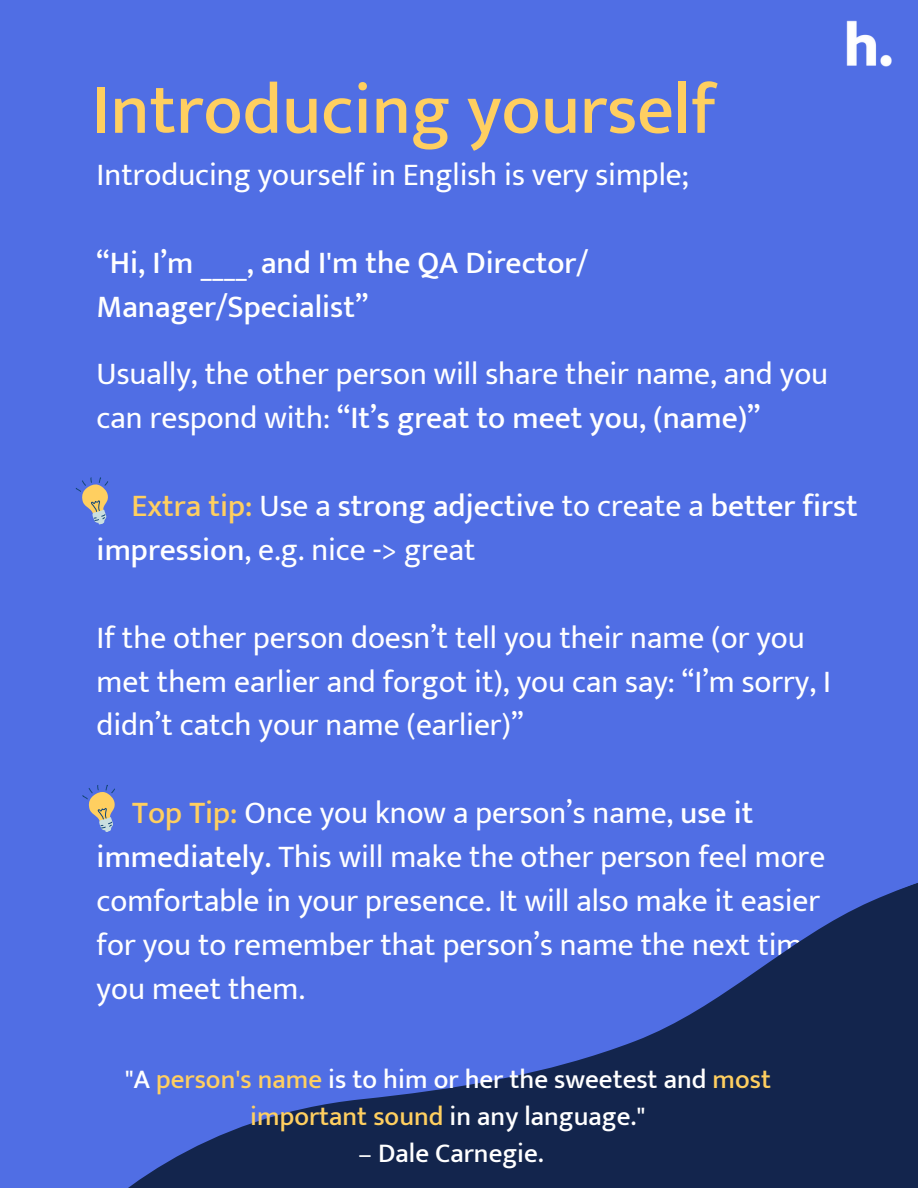
<style>
.page{position:relative;width:918px;height:1188px;background:#506ee4}
.page>*{position:absolute;margin:0;border:0;box-sizing:border-box;transform-origin:0 0}
.t1{font:500 72px "Mukta Vaani";color:#ffcf60}
.t2{font:31.5px/43.8px "Mukta Vaani";color:#fff}
.t3{font:500 31.5px/43.8px "Mukta Vaani";color:#fff}
.t4{font:500 27px/37.2px "Mukta Vaani";color:#fff;text-align:center}
.s1{font-weight:500}
.s2{color:#ffcf60}
.s3{font-weight:400}
.s4{font-weight:500;color:#ffcf60}
</style>
<div class="page">
<svg style="left:128px;top:883px;width:790px;height:305px"></svg>
<svg style="left:82px;top:785px;width:33px;height:47px"></svg>
<img style="left:846px;top:20px;width:46px;height:47px">
<svg style="left:75px;top:477px;width:33px;height:48px"></svg>
<h1 class="t1" style="left:92px;top:66px;width:626px">Introducing yourself</h1>
<p class="t2" style="left:97px;top:153px;width:594px">Introducing yourself in English is very simple;</p>
<p class="t3" style="left:97px;top:240px;width:493px">“Hi, I’m ____, and I'm the QA Director/<br>Manager/Specialist”</p>
<p class="t2" style="left:97px;top:352px;width:733px">Usually, the other person will share their name, and you can respond with: <span class="s1">“It’s great to meet you, (name)”</span></p>
<p class="t3" style="left:97px;top:483px;width:763px;text-indent:35px"><span class="s2">Extra tip:</span> <span class="s3">Use a</span> strong adjective <span class="s3">to create a</span> better first impression<span class="s3">, e.g. nice -&gt; great</span></p>
<p class="t2" style="left:97px;top:615px;width:736px">If the other person doesn’t tell you their name (or you met them earlier and forgot it), you can say: “I’m sorry, I didn’t catch your name (earlier)”</p>
<p class="t2" style="left:97px;top:790px;width:730px;text-indent:36px"><span class="s4">Top Tip:</span> Once you know a person’s name, <span class="s1">use it immediately.</span> This will make the other person feel more comfortable in your presence. It will also make it easier for you to remember that person’s name the next time you meet them.</p>
<p class="t4" style="left:125px;top:1060px;width:648px">"A <span class="s2">person's name</span> is to him or her the sweetest and <span class="s2">most important sound</span> in any language."</p>
<p class="t4" style="left:358px;top:1134px;width:187px">– Dale Carnegie.</p>
</div>
